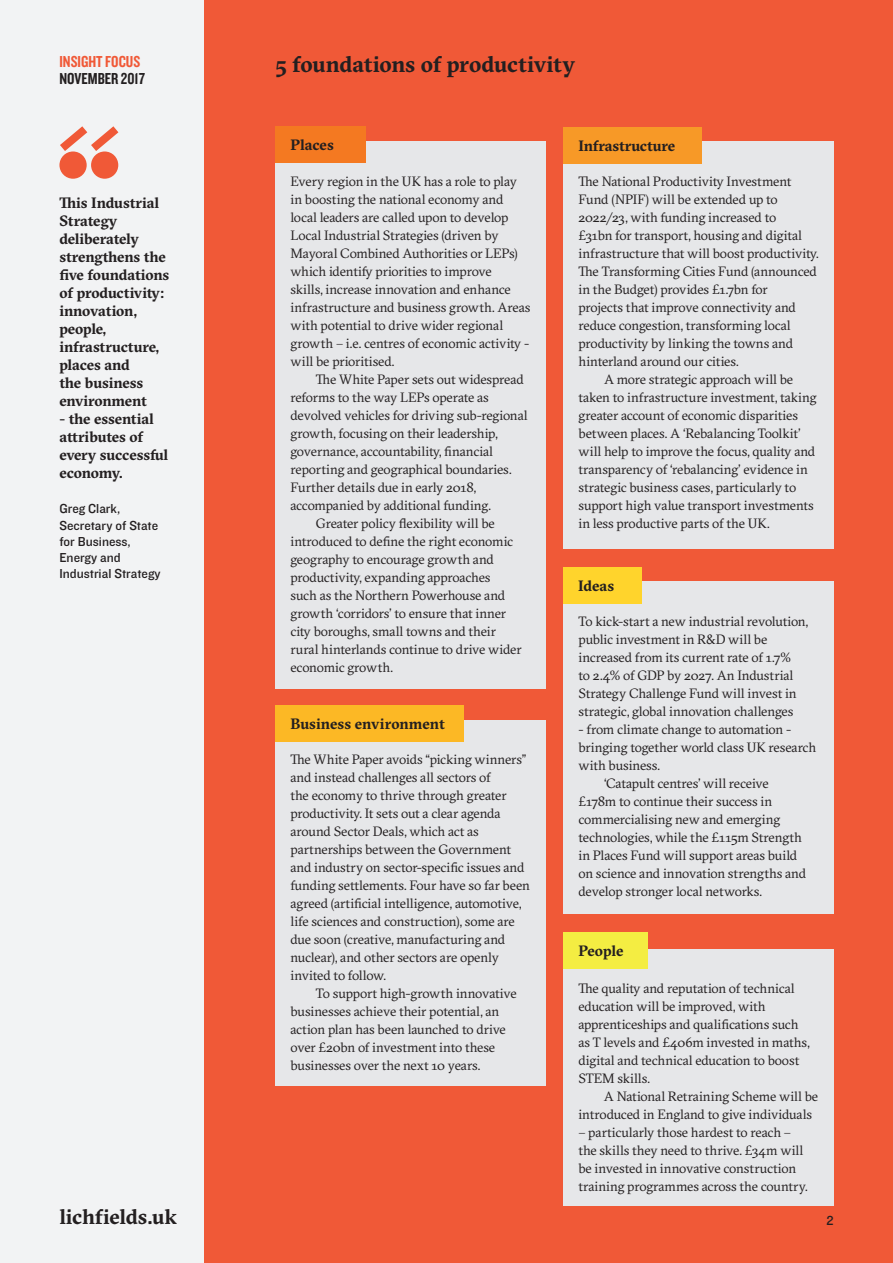
<style>
.page{position:relative;width:893px;height:1263px;background:#fff}
.page>*{position:absolute;margin:0;border:0;box-sizing:border-box;transform-origin:0 0}
.Page_Titles_15_17{font:700 22.5px "GT Sectra";letter-spacing:-.01em;color:#231f20}
.t1{font:700 21px "GT Sectra";letter-spacing:-.005em;color:#231f20}
.t2{font:16.5px "Knockout 49 Liteweight";color:#f05937}
.t3{font:16.5px "Knockout 49 Liteweight";color:#231f20}
.Quote{font:700 15px/18px "GT Sectra";letter-spacing:-.01em;color:#231f20}
.Key_Announcements_T{font:700 15px "GT Sectra";color:#231f20}
.Body_Text_boxes{font:13.5px/18px "GT Sectra";letter-spacing:-.01em;color:#231f20}
.Quote_Author{font:13.5px/16.2px "Knockout 31 Junior Middlewt";color:#231f20}
.Twitter_Handle_9_12{font:13.5px "Knockout 31 Junior Middlewt";color:#231f20}
</style>
<div class="page">
<div style="left:0;top:0;width:204px;height:1263px;background:#f2f3f4"></div>
<div style="left:204px;top:0;width:689px;height:1263px;background:#f05937"></div>
<div style="left:59px;top:151px;width:28px;height:28px;background:#f05937;border-radius:50%"></div>
<div style="left:91px;top:151px;width:27px;height:28px;background:#f05937;border-radius:50%"></div>
<svg style="left:60px;top:126px;width:58px;height:25px"></svg>
<div style="left:276px;top:141px;width:270px;height:547px;background:#e6e7e9"></div>
<div style="left:276px;top:126px;width:90px;height:37px;background:#f47921"></div>
<div style="left:564px;top:142px;width:270px;height:407px;background:#e6e7e9"></div>
<div style="left:564px;top:127px;width:138px;height:37px;background:#f79927"></div>
<div style="left:276px;top:720px;width:270px;height:365px;background:#e6e7e9"></div>
<div style="left:563px;top:949px;width:270px;height:257px;background:#e6e7e9"></div>
<div style="left:276px;top:705px;width:188px;height:37px;background:#fcb825"></div>
<div style="left:563px;top:932px;width:85px;height:37px;background:#f4ed42"></div>
<div style="left:564px;top:582px;width:270px;height:332px;background:#e6e7e9"></div>
<div style="left:563px;top:567px;width:79px;height:36px;background:#ffd42c"></div>
<p class="t2" style="left:59px;top:51px;width:82px">INSIGHT FOCUS</p>
<p class="t3" style="left:59px;top:68px;width:87px">NOVEMBER 2017</p>
<p class="Quote" style="left:59px;top:193px;width:111px">This Industrial<br>Strategy deliberately strengthens the five foundations of productivity: innovation, people, infrastructure, places and<br>the business environment</p>
<p class="Quote" style="left:59px;top:409px;width:110px">- the essential attributes of every successful economy.</p>
<p class="Quote_Author" style="left:59px;top:500px;width:103px">Greg Clark,<br>Secretary of State for Business,<br>Energy and<br>Industrial Strategy</p>
<h2 class="t1" style="left:59px;top:1203px;width:119px">lichfields.uk</h2>
<p class="Page_Titles_15_17" style="left:276px;top:50px;width:301px">5 foundations of productivity</p>
<p class="Key_Announcements_T" style="left:290px;top:135px;width:45px">Places</p>
<p class="Key_Announcements_T" style="left:578px;top:136px;width:98px">Infrastructure</p>
<p class="Body_Text_boxes" style="left:290px;top:172px;width:242px">Every region in the UK has a role to play in boosting the national economy and local leaders are called upon to develop Local Industrial Strategies (driven by Mayoral Combined Authorities or LEPs) which identify priorities to improve<br>skills, increase innovation and enhance infrastructure and business growth. Areas with potential to drive wider regional growth – i.e. centres of economic activity - will be prioritised.</p>
<p class="Body_Text_boxes" style="left:290px;top:370px;width:239px;text-indent:26px">The White Paper sets out widespread reforms to the way LEPs operate as devolved vehicles for driving sub-regional growth, focusing on their leadership, governance, accountability, financial reporting and geographical boundaries.<br>Further details due in early 2018, accompanied by additional funding.</p>
<p class="Body_Text_boxes" style="left:290px;top:514px;width:233px;text-indent:26px">Greater policy flexibility will be introduced to define the right economic geography to encourage growth and productivity, expanding approaches<br>such as the Northern Powerhouse and growth ‘corridors’ to ensure that inner city boroughs, small towns and their rural hinterlands continue to drive wider economic growth.</p>
<p class="Body_Text_boxes" style="left:578px;top:172px;width:242px">The National Productivity Investment Fund (NPIF) will be extended up to 2022/23, with funding increased to<br>£31bn for transport, housing and digital infrastructure that will boost productivity.<br>The Transforming Cities Fund (announced in the Budget) provides £1.7bn for<br>projects that improve connectivity and reduce congestion, transforming local productivity by linking the towns and hinterland around our cities.</p>
<p class="Body_Text_boxes" style="left:578px;top:370px;width:240px;text-indent:26px">A more strategic approach will be taken to infrastructure investment, taking greater account of economic disparities between places. A ‘Rebalancing Toolkit’ will help to improve the focus, quality and transparency of ‘rebalancing’ evidence in strategic business cases, particularly to support high value transport investments in less productive parts of the UK.</p>
<p class="Key_Announcements_T" style="left:578px;top:576px;width:38px">Ideas</p>
<p class="Body_Text_boxes" style="left:578px;top:612px;width:231px">To kick-start a new industrial revolution, public investment in R&amp;D will be increased from its current rate of 1.7%<br>to 2.4% of GDP by 2027. An Industrial Strategy Challenge Fund will invest in strategic, global innovation challenges</p>
<p class="Body_Text_boxes" style="left:578px;top:720px;width:239px">- from climate change to automation - bringing together world class UK research with business.</p>
<p class="Body_Text_boxes" style="left:578px;top:774px;width:229px;text-indent:26px">‘Catapult centres’ will receive £178m to continue their success in commercialising new and emerging technologies, while the £115m Strength in Places Fund will support areas build on science and innovation strengths and develop stronger local networks.</p>
<p class="Key_Announcements_T" style="left:290px;top:714px;width:156px">Business environment</p>
<p class="Body_Text_boxes" style="left:290px;top:751px;width:241px">The White Paper avoids “picking winners” and instead challenges all sectors of<br>the economy to thrive through greater productivity. It sets out a clear agenda around Sector Deals, which act as partnerships between the Government and industry on sector-specific issues and funding settlements. Four have so far been agreed (artificial intelligence, automotive, life sciences and construction), some are due soon (creative, manufacturing and nuclear), and other sectors are openly invited to follow.</p>
<p class="Body_Text_boxes" style="left:290px;top:985px;width:228px;text-indent:26px">To support high-growth innovative businesses achieve their potential, an action plan has been launched to drive over £20bn of investment into these businesses over the next 10 years.</p>
<p class="Body_Text_boxes" style="left:578px;top:980px;width:233px">The quality and reputation of technical education will be improved, with apprenticeships and qualifications such as T levels and £406m invested in maths, digital and technical education to boost STEM skills.</p>
<p class="Body_Text_boxes" style="left:578px;top:1088px;width:241px;text-indent:26px">A National Retraining Scheme will be introduced in England to give individuals</p>
<p class="Body_Text_boxes" style="left:578px;top:1124px;width:231px">– particularly those hardest to reach – the skills they need to thrive. £34m will be invested in innovative construction training programmes across the country.</p>
<p class="Key_Announcements_T" style="left:578px;top:941px;width:47px">People</p>
<p class="Twitter_Handle_9_12" style="left:826px;top:1211px;width:9px">2</p>
</div>
